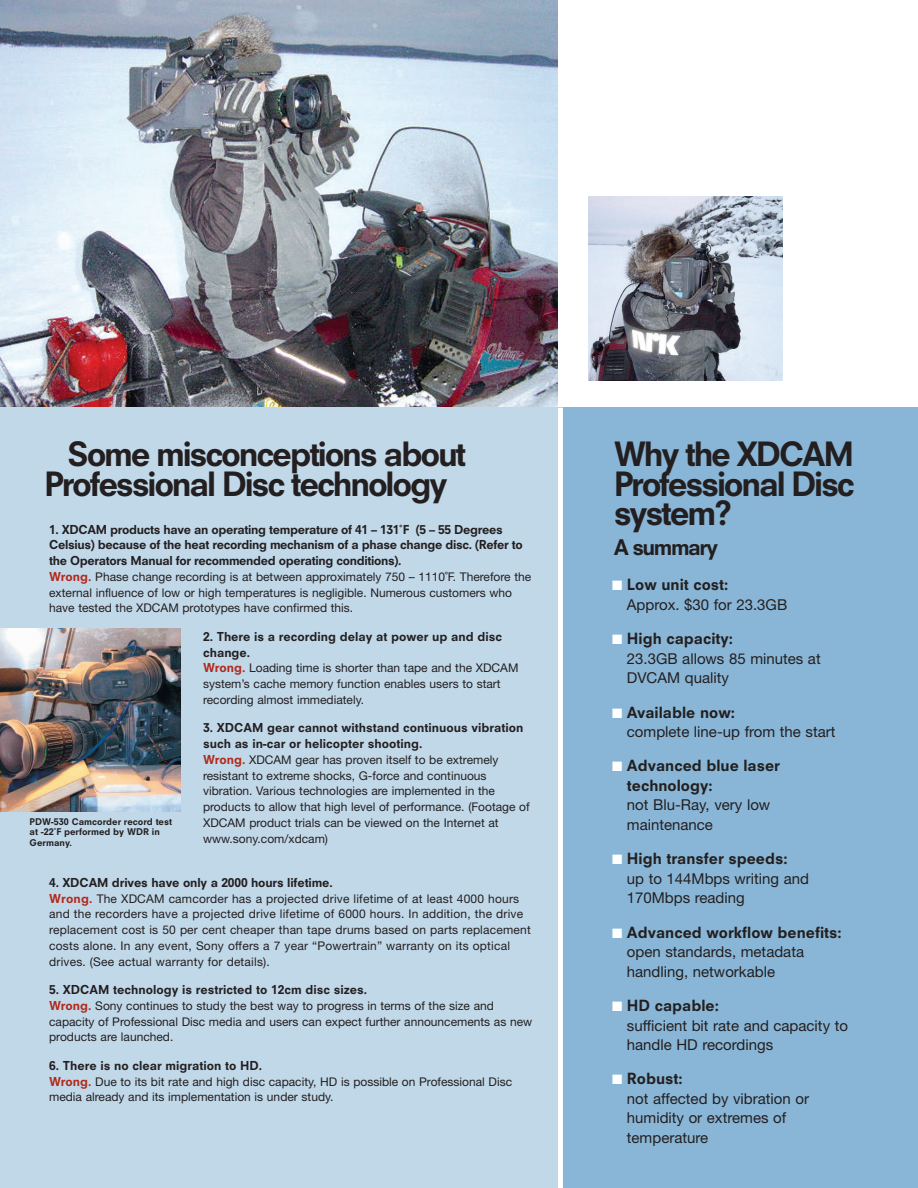
<style>
.page{position:relative;width:918px;height:1188px;background:#fff}
.page>*{position:absolute;margin:0;border:0;box-sizing:border-box;transform-origin:0 0}
.t1{font:800 32.55px/29.2px "Neuzeit S";letter-spacing:-.07em;color:#231f20;text-align:justify}
.t2{font:800 21px "Neuzeit S";letter-spacing:-.07em;color:#231f20}
.t3{font:15px/19.5px "Helvetica Neue";color:#231f20}
.t4{font:800 15px/19.5px "Neuzeit S";color:#231f20}
.t5{font:12px/15.8px "Helvetica Neue";color:#231f20}
.t6{font:800 12px/15.8px "Neuzeit S";letter-spacing:-.01em;color:#231f20}
.t7{font:800 12px/15.8px "Neuzeit S";letter-spacing:-.03em;color:#231f20}
.t8{font:800 9px/10.5px "Neuzeit S";color:#231f20}
.s1{font-family:"Helvetica Neue"}
.s2{font-family:"Neuzeit S";font-weight:800;color:#b1291a}
.s3{color:#fff}
</style>
<div class="page">
<div style="left:556px;top:408px;width:362px;height:780px;background:#89b6d6"></div>
<div style="left:557px;top:408px;width:6px;height:780px;background:#fff"></div>
<div style="left:0;top:408px;width:558px;height:780px;background:#c1d8e9"></div>
<img style="left:0;top:628px;width:181px;height:183px">
<img style="left:0;top:0;width:558px;height:406px">
<img style="left:589px;top:196px;width:194px;height:184px">
<h1 class="t1" style="left:44px;top:443px;width:424px;text-indent:23px">Some misconceptions about<br>Professional Disc technology</h1>
<p class="t7" style="left:49px;top:523px;width:475px">1. XDCAM products have an operating temperature of 41 – 131<span class="s1">˚</span>F (5 – 55 Degrees<br>Celsius) because of the heat recording mechanism of a phase change disc. (Refer to the Operators Manual for recommended operating conditions).</p>
<p class="t5" style="left:49px;top:570px;width:484px"><span class="s2">Wrong.</span> Phase change recording is at between approximately 750 – 1110˚F. Therefore the external influence of low or high temperatures is negligible. Numerous customers who have tested the XDCAM prototypes have confirmed this.</p>
<p class="t6" style="left:203px;top:630px;width:301px">2. There is a recording delay at power up and disc change.</p>
<p class="t5" style="left:203px;top:661px;width:317px"><span class="s2">Wrong.</span> Loading time is shorter than tape and the XDCAM system’s cache memory function enables users to start recording almost immediately.</p>
<p class="t6" style="left:203px;top:721px;width:322px">3. XDCAM gear cannot withstand continuous vibration such as in-car or helicopter shooting.</p>
<p class="t5" style="left:203px;top:753px;width:328px"><span class="s2">Wrong.</span> XDCAM gear has proven itself to be extremely resistant to extreme shocks, G-force and continuous vibration. Various technologies are implemented in the products to allow that high level of performance. (Footage of XDCAM product trials can be viewed on the Internet at www.sony.com/xdcam)</p>
<p class="t6" style="left:49px;top:876px;width:285px">4. XDCAM drives have only a 2000 hours lifetime.</p>
<p class="t5" style="left:49px;top:892px;width:483px"><span class="s2">Wrong.</span> The XDCAM camcorder has a projected drive lifetime of at least 4000 hours and the recorders have a projected drive lifetime of 6000 hours. In addition, the drive replacement cost is 50 per cent cheaper than tape drums based on parts replacement costs alone. In any event, Sony offers a 7 year “Powertrain” warranty on its optical drives. (See actual warranty for details).</p>
<p class="t6" style="left:49px;top:983px;width:319px">5. XDCAM technology is restricted to 12cm disc sizes.</p>
<p class="t5" style="left:49px;top:999px;width:485px"><span class="s2">Wrong.</span> Sony continues to study the best way to progress in terms of the size and capacity of Professional Disc media and users can expect further announcements as new products are launched.</p>
<p class="t6" style="left:49px;top:1059px;width:214px">6. There is no clear migration to HD.</p>
<p class="t5" style="left:49px;top:1075px;width:464px"><span class="s2">Wrong.</span> Due to its bit rate and high disc capacity, HD is possible on Professional Disc media already and its implementation is under study.</p>
<p class="t8" style="left:30px;top:817px;width:144px">PDW-530 Camcorder record test at -22˚F performed by WDR in<br>Germany.</p>
<h1 class="t1" style="left:614px;top:443px;width:243px">Why the XDCAM Professional Disc system?</h1>
<h2 class="t2" style="left:614px;top:539px;width:106px">A summary</h2>
<p class="t4" style="left:612px;top:577px;width:118px"><span class="s3">■</span> Low unit cost:</p>
<p class="t3" style="left:627px;top:596px;width:162px">Approx. $30 for 23.3GB</p>
<p class="t4" style="left:612px;top:630px;width:123px"><span class="s3">■</span> High capacity:</p>
<p class="t3" style="left:627px;top:650px;width:195px">23.3GB allows 85 minutes at<br>DVCAM quality</p>
<p class="t4" style="left:612px;top:704px;width:124px"><span class="s3">■</span> Available now:</p>
<p class="t3" style="left:627px;top:723px;width:210px">complete line-up from the start</p>
<p class="t4" style="left:627px;top:758px;width:155px;text-indent:-15px"><span class="s3">■</span> Advanced blue laser technology:</p>
<p class="t3" style="left:627px;top:797px;width:145px">not Blu-Ray, very low maintenance</p>
<p class="t4" style="left:612px;top:851px;width:177px"><span class="s3">■</span> High transfer speeds:</p>
<p class="t3" style="left:627px;top:870px;width:184px">up to 144Mbps writing and<br>170Mbps reading</p>
<p class="t4" style="left:612px;top:924px;width:231px"><span class="s3">■</span> Advanced workflow benefits:</p>
<p class="t3" style="left:627px;top:944px;width:179px">open standards, metadata handling, networkable</p>
<p class="t4" style="left:612px;top:997px;width:108px"><span class="s3">■</span> HD capable:</p>
<p class="t3" style="left:627px;top:1017px;width:223px">sufficient bit rate and capacity to handle HD recordings</p>
<p class="t4" style="left:612px;top:1071px;width:72px"><span class="s3">■</span> Robust:</p>
<p class="t3" style="left:627px;top:1090px;width:184px">not affected by vibration or humidity or extremes of temperature</p>
</div>
